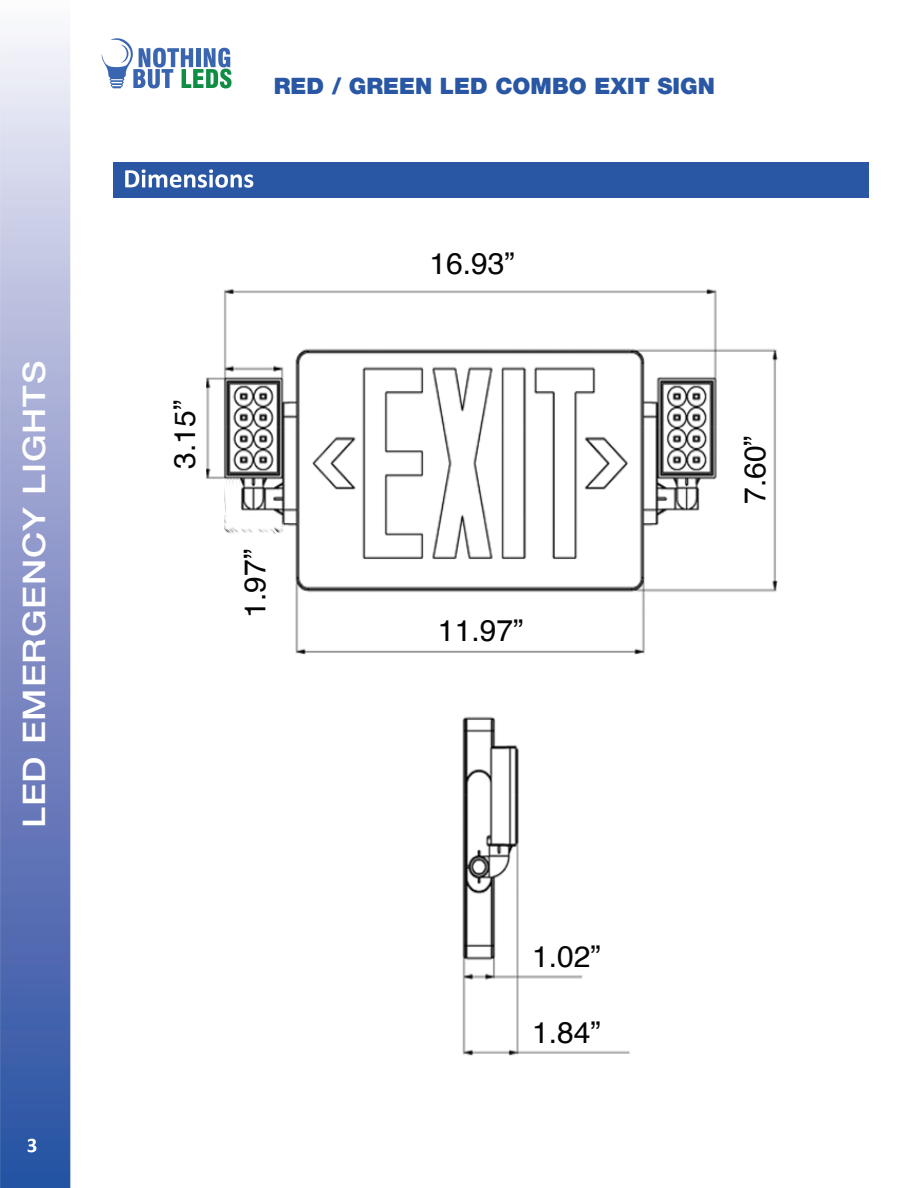
<style>
.page{position:relative;width:918px;height:1188px;background:#fff}
.page>*{position:absolute;margin:0;border:0;box-sizing:border-box;transform-origin:0 0}
.t1{font:500 31.05px "Helvetica Neue LT Pro";letter-spacing:.025em;color:#fff;scale:1.17 1}
.t2{font:30px "Helvetica";color:#050504}
.t3{font:900 22.65px "Helvetica Neue LT Pro";color:#2957a4}
</style>
<div class="page">
<svg style="left:0;top:37px;width:70px;height:1151px;background:#8998c9"></svg>
<svg style="left:102px;top:38px;width:130px;height:50px"></svg>
<div style="left:113px;top:162px;width:756px;height:36px;background:#2957a4"></div>
<svg style="left:125px;top:169px;width:128px;height:19px"></svg>
<svg style="left:28px;top:1139px;width:8px;height:13px"></svg>
<img style="left:206px;top:288px;width:572px;height:367px">
<img style="left:240px;top:515px;width:43px;height:10px">
<img style="left:224px;top:525px;width:59px;height:10px">
<img style="left:224px;top:478px;width:16px;height:49px">
<div style="left:231px;top:319px;width:49px;height:43px;background:#fff"></div>
<div style="left:408px;top:602px;width:129px;height:44px;background:#fff"></div>
<div style="left:231px;top:538px;width:45px;height:97px;background:#fff"></div>
<div style="left:726px;top:405px;width:44px;height:129px;background:#fff"></div>
<img style="left:461px;top:610px;width:171px;height:446px">
<div style="left:532px;top:929px;width:97px;height:44px;background:#fff"></div>
<div style="left:532px;top:1005px;width:97px;height:44px;background:#fff"></div>
<p class="t1" style="left:16px;top:828px;width:401px;rotate:-90deg">LED EMERGENCY LIGHTS</p>
<p class="t3" style="left:274px;top:72px;width:443px">RED / GREEN LED COMBO EXIT SIGN</p>
<p class="t2" style="left:161px;top:469px;width:70px;rotate:-90deg">3.15”</p>
<p class="t2" style="left:232px;top:618px;width:70px;rotate:-90deg">1.97”</p>
<p class="t2" style="left:429px;top:240px;width:87px">16.93”</p>
<p class="t2" style="left:438px;top:608px;width:87px">11.97”</p>
<p class="t2" style="left:732px;top:504px;width:70px;rotate:-90deg">7.60”</p>
<p class="t2" style="left:532px;top:934px;width:70px">1.02”</p>
<p class="t2" style="left:532px;top:1010px;width:70px">1.84”</p>
</div>
